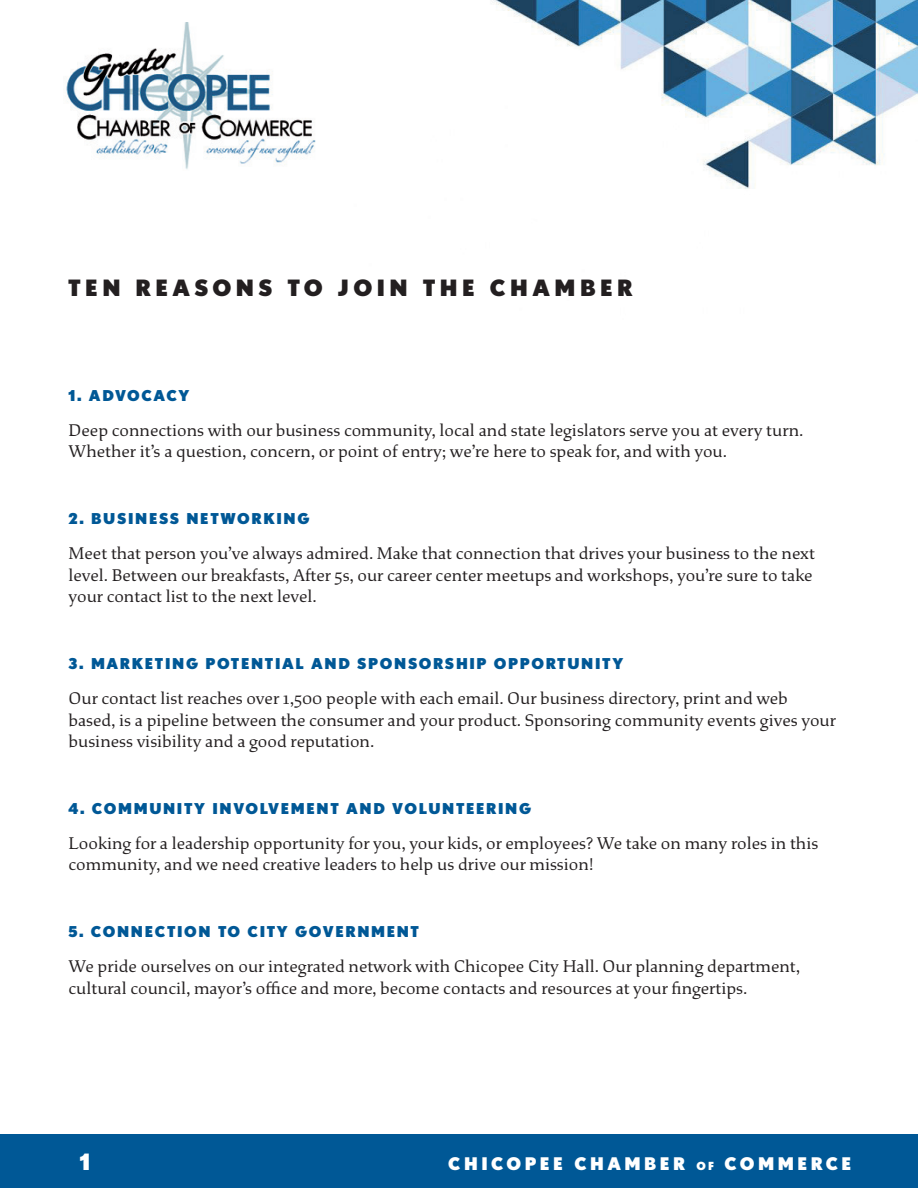
<style>
.page{position:relative;width:918px;height:1188px;background:#fff}
.page>*{position:absolute;margin:0;border:0;box-sizing:border-box;transform-origin:0 0}
.t1{font:900 22.5px "Nobel";letter-spacing:.2em;color:#231f20}
.t2{font:900 22.5px "Nobel";color:#fff}
.t3{font:18px/21.6px "Study";color:#231f20}
.t4{font:900 17.4px "Nobel";letter-spacing:.2em;color:#fff}
.t5{font:900 15px "Nobel";letter-spacing:.11em;color:#005896}
.s1{font-size:11.25px}
</style>
<div class="page">
<img style="left:493px;top:0;width:425px;height:189px">
<img style="left:65px;top:22px;width:251px;height:147px">
<div style="left:0;top:1134px;width:918px;height:54px;background:#005896"></div>
<p class="t1" style="left:68px;top:274px;width:566px">TEN REASONS TO JOIN THE CHAMBER</p>
<p class="t5" style="left:69px;top:386px;width:122px">1. ADVOCACY</p>
<p class="t3" style="left:69px;top:419px;width:736px">Deep connections with our business community, local and state legislators serve you at every turn.<br>Whether it’s a question, concern, or point of entry; we’re here to speak for, and with you.</p>
<p class="t5" style="left:69px;top:509px;width:243px">2. BUSINESS NETWORKING</p>
<p class="t3" style="left:69px;top:543px;width:748px">Meet that person you’ve always admired. Make that connection that drives your business to the next level. Between our breakfasts, After 5s, our career center meetups and workshops, you’re sure to take your contact list to the next level.</p>
<p class="t5" style="left:69px;top:654px;width:556px">3. MARKETING POTENTIAL AND SPONSORSHIP OPPORTUNITY</p>
<p class="t3" style="left:69px;top:688px;width:769px">Our contact list reaches over 1,500 people with each email. Our business directory, print and web based, is a pipeline between the consumer and your product. Sponsoring community events gives your business visibility and a good reputation.</p>
<p class="t5" style="left:69px;top:799px;width:464px">4. COMMUNITY INVOLVEMENT AND VOLUNTEERING</p>
<p class="t3" style="left:69px;top:832px;width:751px">Looking for a leadership opportunity for you, your kids, or employees? We take on many roles in this community, and we need creative leaders to help us drive our mission!</p>
<p class="t5" style="left:69px;top:922px;width:352px">5. CONNECTION TO CITY GOVERNMENT</p>
<p class="t3" style="left:69px;top:956px;width:733px">We pride ourselves on our integrated network with Chicopee City Hall. Our planning department, cultural council, mayor’s office and more, become contacts and resources at your fingertips.</p>
<p class="t2" style="left:80px;top:1148px;width:12px">1</p>
<p class="t4" style="left:448px;top:1153px;width:405px">CHICOPEE CHAMBER <span class="s1">OF</span> COMMERCE</p>
</div>
